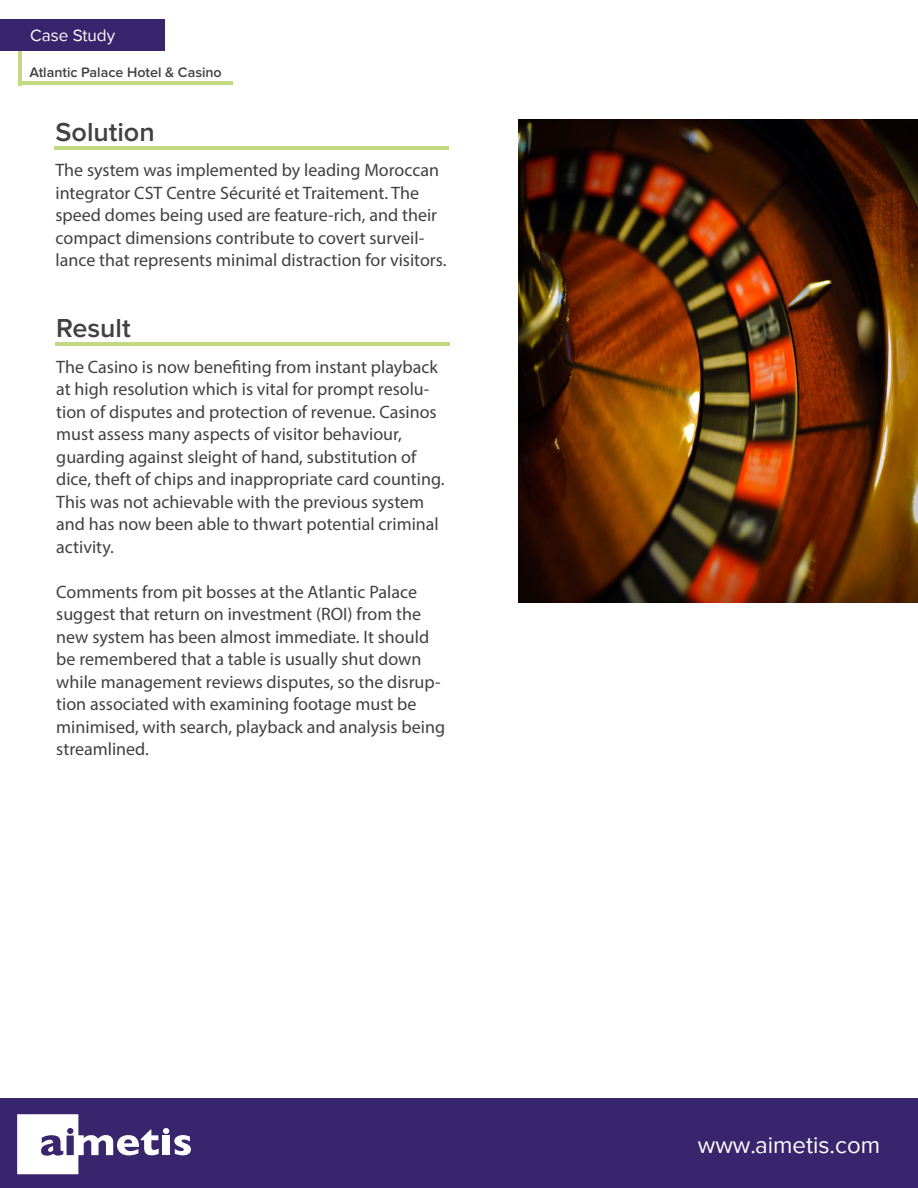
<style>
.page{position:relative;width:918px;height:1188px;background:#fff}
.page>*{position:absolute;margin:0;border:0;box-sizing:border-box;transform-origin:0 0}
.t1{font:600 27px "Proxima Nova";color:#414141}
.t2{font:24px "Proxima Nova";color:#fff}
.t3{font:18px/22.5px "Myriad Pro";color:#414141}
.t4{font:17.1px "Proxima Nova";color:#fff}
.t5{font:600 14.25px "Proxima Nova";color:#414141}
</style>
<div class="page">
<hr style="left:18px;top:50px;width:4px;height:35px;background:#c1d981">
<div style="left:0;top:19px;width:165px;height:32px;background:#38256d"></div>
<hr style="left:20px;top:81px;width:213px;height:4px;background:#c1d981">
<div style="left:0;top:1098px;width:918px;height:90px;background:#38256d"></div>
<svg style="left:17px;top:1114px;width:174px;height:60px"></svg>
<hr style="left:55px;top:146px;width:394px;height:4px;background:#c1d981">
<hr style="left:56px;top:343px;width:394px;height:3px;background:#c1d981">
<img style="left:519px;top:120px;width:399px;height:482px">
<p class="t4" style="left:30px;top:26px;width:87px">Case Study</p>
<p class="t5" style="left:29px;top:64px;width:194px">Atlantic Palace Hotel &amp; Casino</p>
<h1 class="t1" style="left:56px;top:117px;width:101px">Solution</h1>
<p class="t3" style="left:56px;top:159px;width:393px">The system was implemented by leading Moroccan integrator CST Centre Sécurité et Traitement. The speed domes being used are feature-rich, and their compact dimensions contribute to covert surveil&shy;lance that represents minimal distraction for visitors.</p>
<h1 class="t1" style="left:56px;top:313px;width:76px">Result</h1>
<p class="t3" style="left:56px;top:355px;width:390px">The Casino is now benefiting from instant playback at high resolution which is vital for prompt resolu&shy;tion of disputes and protection of revenue. Casinos must assess many aspects of visitor behaviour, guarding against sleight of hand, substitution of dice, theft of chips and inappropriate card counting.<br>This was not achievable with the previous system and has now been able to thwart potential criminal activity.</p>
<p class="t3" style="left:56px;top:580px;width:390px">Comments from pit bosses at the Atlantic Palace suggest that return on investment (ROI) from the new system has been almost immediate. It should be remembered that a table is usually shut down while management reviews disputes, so the disrup&shy;tion associated with examining footage must be minimised, with search, playback and analysis being streamlined.</p>
<h2 class="t2" style="left:698px;top:1132px;width:184px">www.aimetis.com</h2>
</div>
